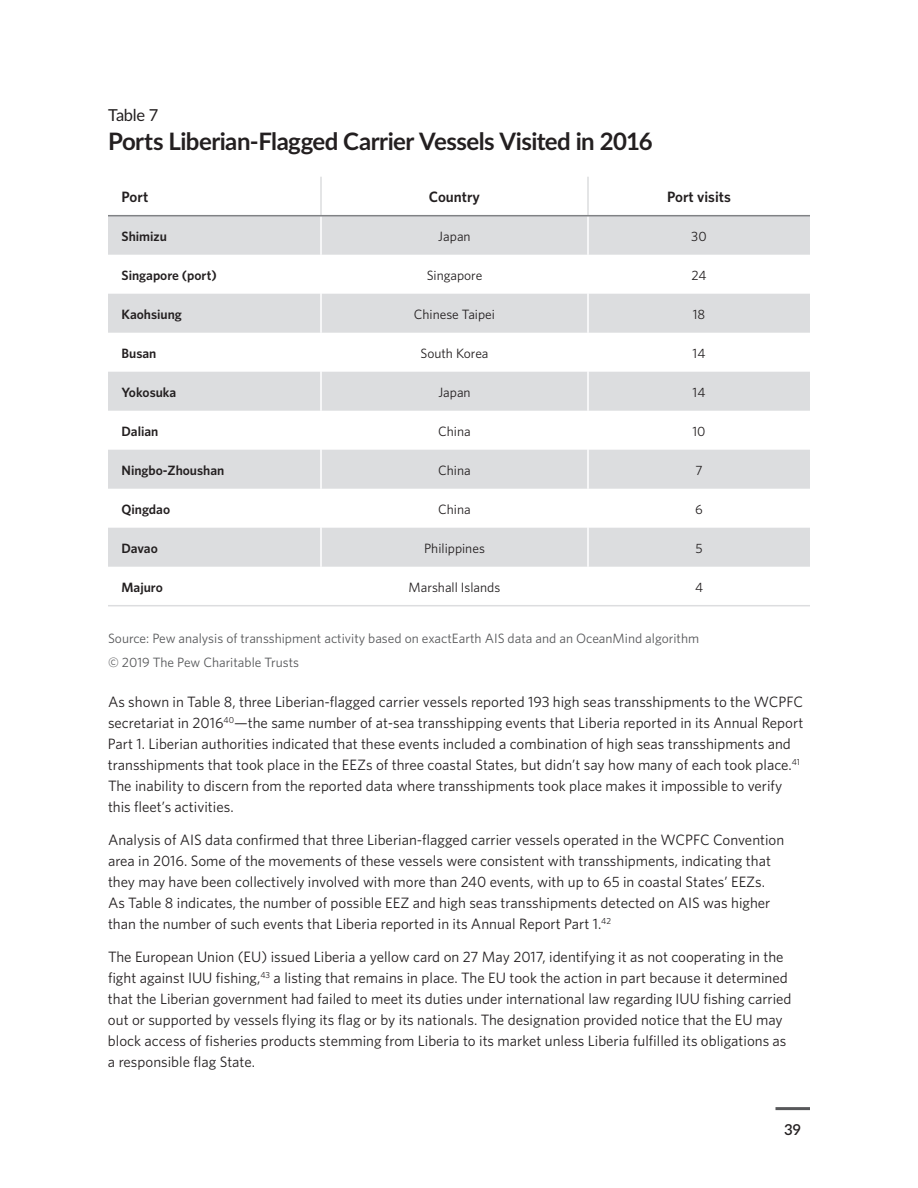
<style>
.page{position:relative;width:918px;height:1188px;background:#fff}
.page>*{position:absolute;margin:0;border:0;box-sizing:border-box;transform-origin:0 0}
.HED{font:700 24px "Lato";letter-spacing:-.02em;color:#231f20}
.Figure{font:16.5px "Lato";letter-spacing:-.02em;color:#231f20}
.Body{font:15px/21px "Whitney";color:#231f20}
.Table-H1__center{font:600 15px "Whitney";color:#231f20}
.Table-H1__left_align{font:600 15px "Whitney";color:#231f20}
.t1{font:600 15px "Lato";color:#231f20}
.Source{font:13.5px "Whitney";color:#57585a}
.Table-Body{font:13.5px "Whitney";color:#231f20}
.Table-Left_column{font:600 13.5px "Whitney";color:#231f20}
</style>
<div class="page">
<hr style="left:776px;top:1107px;width:34px;height:3px;background:#57585a">
<svg style="left:108px;top:216px;width:702px;height:351px;fill:#dcdddf"></svg>
<hr style="left:320px;top:216px;width:2px;height:39px;background:#fff">
<hr style="left:587px;top:216px;width:2px;height:39px;background:#fff">
<hr style="left:320px;top:255px;width:2px;height:39px;background:#fff">
<hr style="left:587px;top:255px;width:2px;height:39px;background:#fff">
<hr style="left:320px;top:294px;width:2px;height:39px;background:#fff">
<hr style="left:587px;top:294px;width:2px;height:39px;background:#fff">
<hr style="left:320px;top:333px;width:2px;height:39px;background:#fff">
<hr style="left:587px;top:333px;width:2px;height:39px;background:#fff">
<hr style="left:320px;top:372px;width:2px;height:39px;background:#fff">
<hr style="left:587px;top:372px;width:2px;height:39px;background:#fff">
<hr style="left:320px;top:411px;width:2px;height:39px;background:#fff">
<hr style="left:587px;top:411px;width:2px;height:39px;background:#fff">
<hr style="left:320px;top:450px;width:2px;height:39px;background:#fff">
<hr style="left:587px;top:450px;width:2px;height:39px;background:#fff">
<hr style="left:320px;top:489px;width:2px;height:39px;background:#fff">
<hr style="left:587px;top:489px;width:2px;height:39px;background:#fff">
<hr style="left:320px;top:528px;width:2px;height:39px;background:#fff">
<hr style="left:587px;top:528px;width:2px;height:39px;background:#fff">
<hr style="left:320px;top:177px;width:2px;height:38px;background:#dcdddf">
<hr style="left:587px;top:177px;width:2px;height:38px;background:#dcdddf">
<hr style="left:108px;top:215px;width:213px;height:1px;background:#808285">
<hr style="left:321px;top:215px;width:267px;height:1px;background:#808285">
<hr style="left:588px;top:215px;width:222px;height:1px;background:#808285">
<hr style="left:108px;top:605px;width:213px;height:1px;background:#dcdddf">
<hr style="left:321px;top:605px;width:267px;height:1px;background:#dcdddf">
<hr style="left:588px;top:605px;width:222px;height:1px;background:#dcdddf">
<p class="Figure" style="left:108px;top:103px;width:52px">Table 7</p>
<p class="HED" style="left:108px;top:123px;width:546px">Ports Liberian-Flagged Carrier Vessels Visited in 2016</p>
<p class="Table-H1__left_align" style="left:122px;top:187px;width:28px">Port</p>
<p class="Table-H1__center" style="left:429px;top:187px;width:53px">Country</p>
<p class="Table-H1__center" style="left:667px;top:187px;width:65px">Port visits</p>
<p class="Table-Left_column" style="left:122px;top:227px;width:47px">Shimizu</p>
<p class="Table-Body" style="left:438px;top:227px;width:34px">Japan</p>
<p class="Table-Body" style="left:691px;top:227px;width:17px">30</p>
<p class="Table-Left_column" style="left:122px;top:266px;width:97px">Singapore (port)</p>
<p class="Table-Body" style="left:427px;top:266px;width:57px">Singapore</p>
<p class="Table-Body" style="left:692px;top:266px;width:16px">24</p>
<p class="Table-Left_column" style="left:122px;top:305px;width:62px">Kaohsiung</p>
<p class="Table-Body" style="left:414px;top:305px;width:83px">Chinese Taipei</p>
<p class="Table-Body" style="left:693px;top:305px;width:14px">18</p>
<p class="Table-Left_column" style="left:122px;top:344px;width:36px">Busan</p>
<p class="Table-Body" style="left:420px;top:344px;width:70px">South Korea</p>
<p class="Table-Body" style="left:693px;top:344px;width:14px">14</p>
<p class="Table-Left_column" style="left:122px;top:383px;width:56px">Yokosuka</p>
<p class="Table-Body" style="left:438px;top:383px;width:34px">Japan</p>
<p class="Table-Body" style="left:693px;top:383px;width:14px">14</p>
<p class="Table-Left_column" style="left:122px;top:422px;width:38px">Dalian</p>
<p class="Table-Body" style="left:438px;top:422px;width:34px">China</p>
<p class="Table-Body" style="left:692px;top:422px;width:15px">10</p>
<p class="Table-Left_column" style="left:122px;top:461px;width:104px">Ningbo-Zhoushan</p>
<p class="Table-Body" style="left:438px;top:461px;width:34px">China</p>
<p class="Table-Body" style="left:695px;top:461px;width:9px">7</p>
<p class="Table-Left_column" style="left:122px;top:500px;width:50px">Qingdao</p>
<p class="Table-Body" style="left:438px;top:500px;width:34px">China</p>
<p class="Table-Body" style="left:695px;top:500px;width:9px">6</p>
<p class="Table-Left_column" style="left:122px;top:539px;width:38px">Davao</p>
<p class="Table-Body" style="left:424px;top:539px;width:62px">Philippines</p>
<p class="Table-Body" style="left:695px;top:539px;width:9px">5</p>
<p class="Table-Left_column" style="left:122px;top:578px;width:43px">Majuro</p>
<p class="Table-Body" style="left:409px;top:578px;width:93px">Marshall Islands</p>
<p class="Table-Body" style="left:695px;top:578px;width:10px">4</p>
<p class="Source" style="left:108px;top:630px;width:593px">Source: Pew analysis of transshipment activity based on exactEarth AIS data and an OceanMind algorithm</p>
<p class="Source" style="left:108px;top:654px;width:193px">© 2019 The Pew Charitable Trusts</p>
<p class="Body" style="left:108px;top:691px;width:697px">As shown in Table 8, three Liberian-flagged carrier vessels reported 193 high seas transshipments to the WCPFC secretariat in 2016<sup>40</sup>—the same number of at-sea transshipping events that Liberia reported in its Annual Report Part 1. Liberian authorities indicated that these events included a combination of high seas transshipments and transshipments that took place in the EEZs of three coastal States, but didn’t say how many of each took place.<sup>41<br></sup>The inability to discern from the reported data where transshipments took place makes it impossible to verify this fleet’s activities.</p>
<p class="Body" style="left:108px;top:829px;width:678px">Analysis of AIS data confirmed that three Liberian-flagged carrier vessels operated in the WCPFC Convention area in 2016. Some of the movements of these vessels were consistent with transshipments, indicating that they may have been collectively involved with more than 240 events, with up to 65 in coastal States’ EEZs.<br>As Table 8 indicates, the number of possible EEZ and high seas transshipments detected on AIS was higher than the number of such events that Liberia reported in its Annual Report Part 1.<sup>42</sup></p>
<p class="Body" style="left:108px;top:946px;width:685px">The European Union (EU) issued Liberia a yellow card on 27 May 2017, identifying it as not cooperating in the fight against IUU fishing,<sup>43</sup> a listing that remains in place. The EU took the action in part because it determined that the Liberian government had failed to meet its duties under international law regarding IUU fishing carried out or supported by vessels flying its flag or by its nationals. The designation provided notice that the EU may block access of fisheries products stemming from Liberia to its market unless Liberia fulfilled its obligations as a responsible flag State.</p>
<p class="t1" style="left:784px;top:1119px;width:19px">39</p>
</div>
